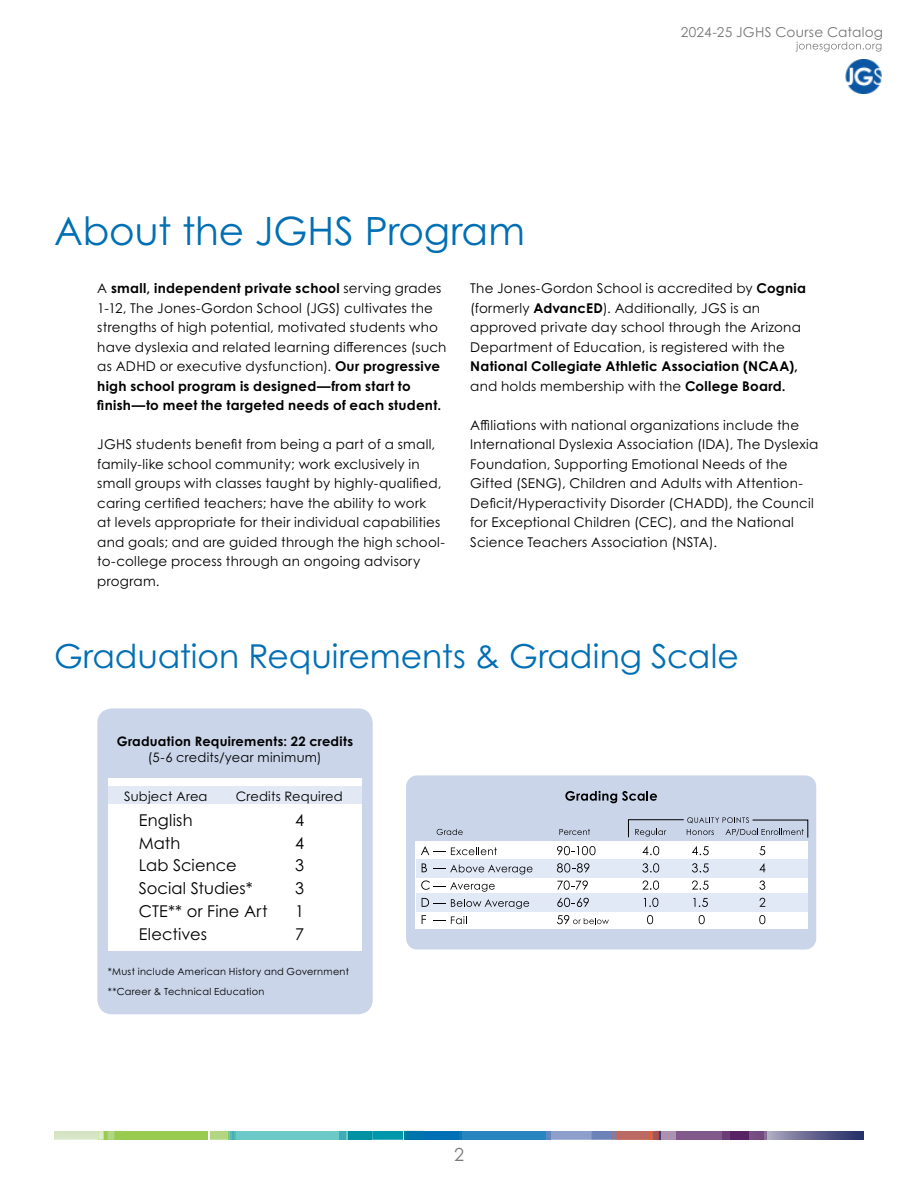
<style>
.page{position:relative;width:918px;height:1188px;background:#fff}
.page>*{position:absolute;margin:0;border:0;box-sizing:border-box;transform-origin:0 0}
.t1{font:39px "Century Gothic Pro";letter-spacing:-.005em;color:#006fb4}
.t2{font:33px "Century Gothic Pro";color:#006fb4}
.t3{font:18px "Century Gothic Pro";color:#77787b}
.t4{font:16.35px "Century Gothic Pro";letter-spacing:.01em;color:#000}
.t5{font:13.65px "Century Gothic Pro";letter-spacing:.015em;color:#77787b}
.t6{font:13.5px/19.5px "Century Gothic Pro";letter-spacing:.015em;color:#000}
.t7{font:700 13.5px/19.5px "Century Gothic Pro";letter-spacing:.02em;color:#000}
.t8{font:13.05px "Century Gothic Pro";letter-spacing:.02em;color:#000}
.t9{font:700 13.05px "Century Gothic Pro";letter-spacing:.02em;color:#000}
.t10{font:9.75px/19.8px "Century Gothic Pro";letter-spacing:.03em;color:#000}
.s1{font-weight:700}
.s2{font-weight:400}
</style>
<div class="page">
<div style="left:445px;top:1131px;width:106px;height:9px;background:#2785bf"></div>
<div style="left:228px;top:1131px;width:144px;height:9px;background:#6bc9c7"></div>
<div style="left:98px;top:1131px;width:110px;height:9px;background:#98cb4f"></div>
<svg style="left:372px;top:1131px;width:32px;height:9px"></svg>
<div style="left:404px;top:1131px;width:20px;height:9px;background:#007e9e"></div>
<div style="left:339px;top:1131px;width:7px;height:9px;background:#40abb6"></div>
<div style="left:349px;top:1131px;width:23px;height:9px;background:#0092a3"></div>
<div style="left:658px;top:1131px;width:74px;height:9px;background:#ab91b2"></div>
<svg style="left:767px;top:1131px;width:97px;height:9px"></svg>
<svg style="left:729px;top:1131px;width:38px;height:9px"></svg>
<svg style="left:737px;top:1131px;width:27px;height:9px"></svg>
<svg style="left:676px;top:1131px;width:53px;height:9px"></svg>
<svg style="left:54px;top:1131px;width:61px;height:9px"></svg>
<svg style="left:210px;top:1131px;width:25px;height:9px"></svg>
<div style="left:407px;top:1131px;width:55px;height:9px;background:#006fb4"></div>
<svg style="left:546px;top:1131px;width:115px;height:9px"></svg>
<svg style="left:796px;top:42px;width:85px;height:10px"></svg>
<img style="left:845px;top:59px;width:37px;height:35px">
<div style="left:97px;top:708px;width:276px;height:306px;background:#cad5ea;border-radius:15px"></div>
<div style="left:108px;top:778px;width:254px;height:173px;background:#fff"></div>
<div style="left:108px;top:786px;width:254px;height:18px;background:#e2e8f4"></div>
<div style="left:406px;top:775px;width:410px;height:175px;background:#cad5ea;border-radius:11px"></div>
<div style="left:416px;top:841px;width:392px;height:87px;background:#fff"></div>
<div style="left:416px;top:860px;width:392px;height:18px;background:#e1e8f6"></div>
<div style="left:416px;top:893px;width:392px;height:19px;background:#e1e8f6"></div>
<svg style="left:421px;top:846px;width:76px;height:9px"></svg>
<svg style="left:557px;top:846px;width:39px;height:9px"></svg>
<svg style="left:642px;top:846px;width:17px;height:9px"></svg>
<svg style="left:692px;top:846px;width:17px;height:9px"></svg>
<svg style="left:759px;top:846px;width:6px;height:9px"></svg>
<svg style="left:422px;top:863px;width:5px;height:9px"></svg>
<svg style="left:433px;top:865px;width:100px;height:9px"></svg>
<svg style="left:557px;top:863px;width:32px;height:10px"></svg>
<svg style="left:642px;top:863px;width:17px;height:10px"></svg>
<svg style="left:692px;top:863px;width:17px;height:10px"></svg>
<svg style="left:759px;top:863px;width:6px;height:9px"></svg>
<svg style="left:421px;top:880px;width:74px;height:12px"></svg>
<svg style="left:557px;top:880px;width:31px;height:10px"></svg>
<svg style="left:642px;top:880px;width:17px;height:10px"></svg>
<svg style="left:692px;top:880px;width:17px;height:10px"></svg>
<svg style="left:759px;top:880px;width:6px;height:10px"></svg>
<svg style="left:422px;top:898px;width:107px;height:11px"></svg>
<svg style="left:557px;top:898px;width:32px;height:9px"></svg>
<svg style="left:644px;top:898px;width:14px;height:9px"></svg>
<svg style="left:693px;top:898px;width:15px;height:9px"></svg>
<svg style="left:759px;top:898px;width:6px;height:9px"></svg>
<svg style="left:422px;top:915px;width:4px;height:9px"></svg>
<svg style="left:433px;top:916px;width:34px;height:8px"></svg>
<svg style="left:557px;top:915px;width:52px;height:9px"></svg>
<svg style="left:647px;top:915px;width:6px;height:9px"></svg>
<svg style="left:699px;top:915px;width:6px;height:9px"></svg>
<svg style="left:759px;top:915px;width:6px;height:9px"></svg>
<svg style="left:437px;top:829px;width:26px;height:6px"></svg>
<svg style="left:559px;top:829px;width:31px;height:6px"></svg>
<svg style="left:628px;top:817px;width:180px;height:21px"></svg>
<svg style="left:565px;top:791px;width:92px;height:12px"></svg>
<h1 class="t1" style="left:54px;top:207px;width:472px">About the JGHS Program</h1>
<p class="t5" style="left:681px;top:24px;width:204px">2024-25 JGHS Course Catalog</p>
<p class="t6" style="left:97px;top:279px;width:351px">A <span class="s1">small, independent private school</span> serving grades 1-12, The Jones-Gordon School (JGS) cultivates the strengths of high potential, motivated students who have dyslexia and related learning differences (such as ADHD or executive dysfunction). <span class="s1">Our progressive high school program is designed—from start to finish—to meet the targeted needs of each student.</span></p>
<p class="t6" style="left:97px;top:435px;width:349px">JGHS students benefit from being a part of a small, family-like school community; work exclusively in small groups with classes taught by highly-qualified, caring certified teachers; have the ability to work<br>at levels appropriate for their individual capabilities and goals; and are guided through the high school&shy;to-college process through an ongoing advisory program.</p>
<p class="t6" style="left:470px;top:279px;width:337px">The Jones-Gordon School is accredited by <span class="s1">Cognia </span>(formerly <span class="s1">AdvancED</span>). Additionally, JGS is an approved private day school through the Arizona Department of Education, is registered with the</p>
<p class="t7" style="left:470px;top:357px;width:329px">National Collegiate Athletic Association (NCAA), <span class="s2">and holds membership with the</span> College Board.</p>
<p class="t6" style="left:470px;top:415px;width:350px">Affiliations with national organizations include the International Dyslexia Association (IDA), The Dyslexia Foundation, Supporting Emotional Needs of the Gifted (SENG), Children and Adults with Attention-Deficit/Hyperactivity Disorder (CHADD), the Council for Exceptional Children (CEC), and the National Science Teachers Association (NSTA).</p>
<h2 class="t2" style="left:54px;top:636px;width:687px">Graduation Requirements &amp; Grading Scale</h2>
<p class="t9" style="left:117px;top:733px;width:238px">Graduation Requirements: 22 credits</p>
<p class="t8" style="left:148px;top:749px;width:175px">(5-6 credits/year minimum)</p>
<p class="t8" style="left:124px;top:788px;width:85px">Subject Area</p>
<p class="t8" style="left:236px;top:788px;width:109px">Credits Required</p>
<p class="t4" style="left:139px;top:810px;width:55px">English</p>
<p class="t4" style="left:295px;top:810px;width:11px">4</p>
<p class="t4" style="left:139px;top:833px;width:43px">Math</p>
<p class="t4" style="left:295px;top:833px;width:11px">4</p>
<p class="t4" style="left:139px;top:855px;width:99px">Lab Science</p>
<p class="t4" style="left:295px;top:855px;width:11px">3</p>
<p class="t4" style="left:139px;top:878px;width:116px">Social Studies*</p>
<p class="t4" style="left:295px;top:878px;width:11px">3</p>
<p class="t4" style="left:139px;top:901px;width:130px">CTE** or Fine Art</p>
<p class="t4" style="left:295px;top:901px;width:11px">1</p>
<p class="t4" style="left:139px;top:924px;width:70px">Electives</p>
<p class="t4" style="left:295px;top:924px;width:11px">7</p>
<p class="t10" style="left:108px;top:962px;width:243px">*Must include American History and Government **Career &amp; Technical Education</p>
<h3 class="t3" style="left:454px;top:1143px;width:11px">2</h3>
</div>
